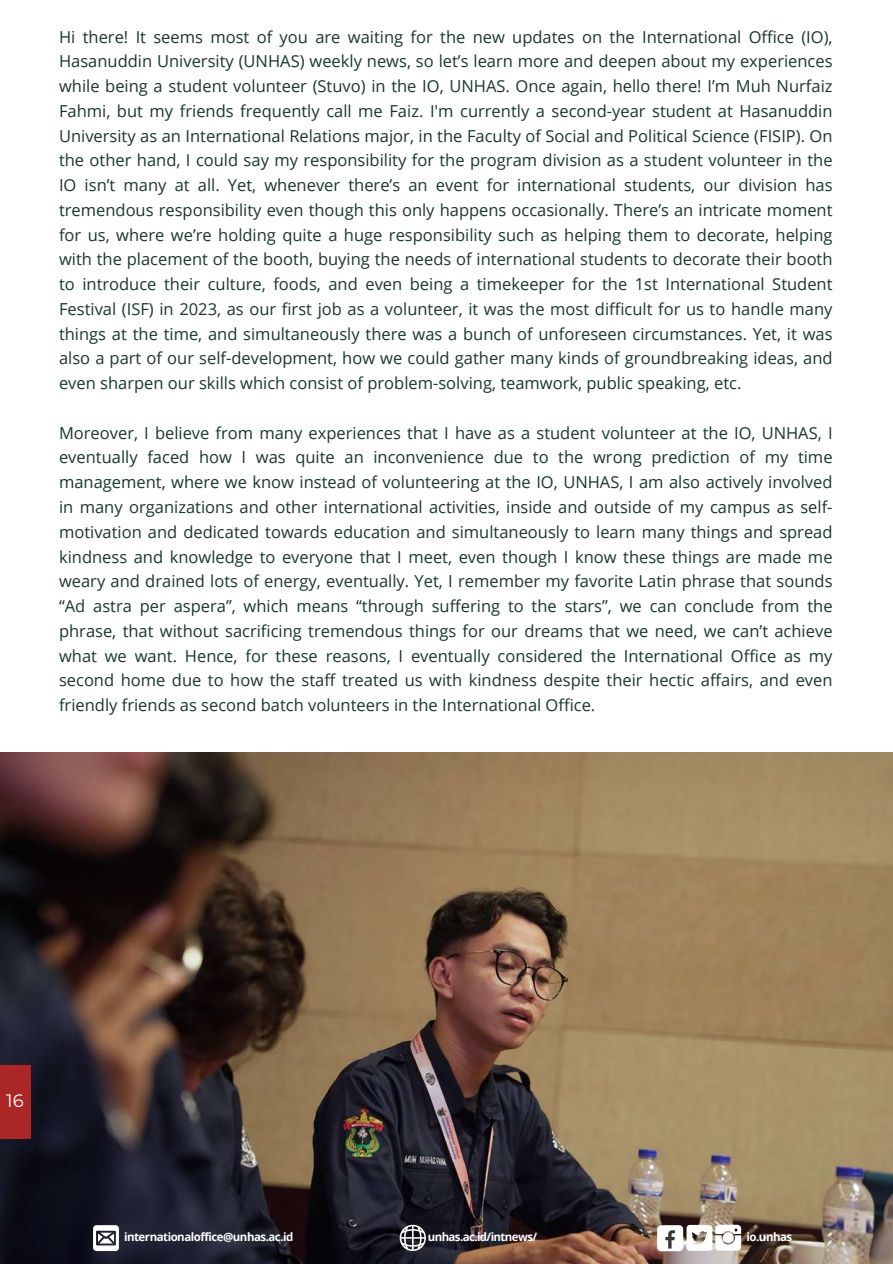
<style>
.page{position:relative;width:893px;height:1264px;background:#fff}
.page>*{position:absolute;margin:0;border:0;box-sizing:border-box;transform-origin:0 0}
.t1{font:18px "Montserrat";color:#fff}
.t2{font:16.5px/24.8px "Open Sans";color:#19372f;text-align:justify}
.t3{font:700 11.55px "Open Sans";letter-spacing:-.045em;color:#fff}
</style>
<div class="page">
<img style="left:0;top:752px;width:892px;height:511px">
<div style="left:657px;top:1225px;width:26px;height:25px;background:#fff;border-radius:4px"></div>
<svg style="left:665px;top:1230px;width:9px;height:18px"></svg>
<svg style="left:686px;top:1224px;width:55px;height:26px"></svg>
<svg style="left:399px;top:1224px;width:26px;height:26px"></svg>
<svg style="left:93px;top:1225px;width:26px;height:25px"></svg>
<div style="left:0;top:1065px;width:30px;height:73px;background:#aa2725"></div>
<p class="t2" style="left:59px;top:24px;width:775px">Hi there! It seems most of you are waiting for the new updates on the International Office (IO), Hasanuddin University (UNHAS) weekly news, so let’s learn more and deepen about my experiences while being a student volunteer (Stuvo) in the IO, UNHAS. Once again, hello there! I’m Muh Nurfaiz Fahmi, but my friends frequently call me Faiz. I'm currently a second-year student at Hasanuddin University as an International Relations major, in the Faculty of Social and Political Science (FISIP). On the other hand, I could say my responsibility for the program division as a student volunteer in the IO isn’t many at all. Yet, whenever there’s an event for international students, our division has tremendous responsibility even though this only happens occasionally. There’s an intricate moment for us, where we’re holding quite a huge responsibility such as helping them to decorate, helping with the placement of the booth, buying the needs of international students to decorate their booth to introduce their culture, foods, and even being a timekeeper for the 1st International Student Festival (ISF) in 2023, as our first job as a volunteer, it was the most difficult for us to handle many things at the time, and simultaneously there was a bunch of unforeseen circumstances. Yet, it was also a part of our self-development, how we could gather many kinds of groundbreaking ideas, and even sharpen our skills which consist of problem-solving, teamwork, public speaking, etc.</p>
<p class="t2" style="left:59px;top:420px;width:775px">Moreover, I believe from many experiences that I have as a student volunteer at the IO, UNHAS, I eventually faced how I was quite an inconvenience due to the wrong prediction of my time management, where we know instead of volunteering at the IO, UNHAS, I am also actively involved in many organizations and other international activities, inside and outside of my campus as self&shy;motivation and dedicated towards education and simultaneously to learn many things and spread kindness and knowledge to everyone that I meet, even though I know these things are made me weary and drained lots of energy, eventually. Yet, I remember my favorite Latin phrase that sounds “Ad astra per aspera”, which means “through suffering to the stars”, we can conclude from the phrase, that without sacrificing tremendous things for our dreams that we need, we can’t achieve what we want. Hence, for these reasons, I eventually considered the International Office as my second home due to how the staff treated us with kindness despite their hectic affairs, and even friendly friends as second batch volunteers in the International Office.</p>
<p class="t1" style="left:6px;top:1089px;width:19px">16</p>
<p class="t3" style="left:124px;top:1228px;width:171px">internationaloffice@unhas.ac.id</p>
<p class="t3" style="left:428px;top:1228px;width:111px">unhas.ac.id/intnews/</p>
<p class="t3" style="left:746px;top:1228px;width:47px">io.unhas</p>
</div>
